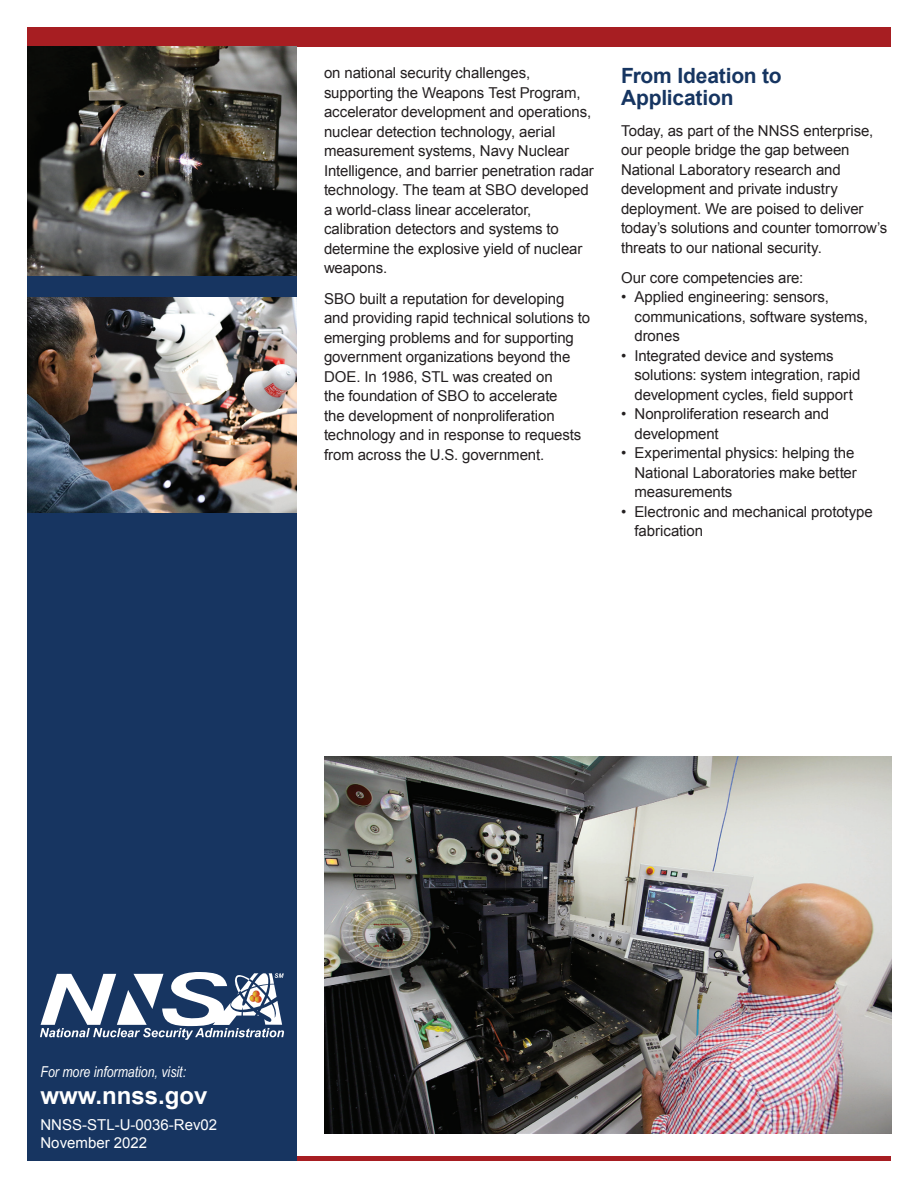
<style>
.page{position:relative;width:918px;height:1188px;background:#fff}
.page>*{position:absolute;margin:0;border:0;box-sizing:border-box;transform-origin:0 0}
.t1{font:700 24px "Arial";color:#fff}
.t2{font:700 21px/22.5px "Arial";letter-spacing:-.01em;color:#163561}
.t3{font:15px/19.5px "Arial";letter-spacing:-.005em;color:#231f20}
.t4{font:15px "Arial";color:#fff}
.t5{font:italic 15px "Arial Narrow";color:#fff}
</style>
<div class="page">
<div style="left:27px;top:1156px;width:864px;height:5px;background:#a71e22"></div>
<div style="left:27px;top:27px;width:864px;height:19px;background:#a71e22"></div>
<div style="left:27px;top:46px;width:270px;height:1115px;background:#173561"></div>
<svg style="left:40px;top:972px;width:244px;height:68px"></svg>
<img style="left:324px;top:756px;width:567px;height:378px">
<img style="left:27px;top:46px;width:270px;height:230px">
<img style="left:27px;top:297px;width:270px;height:216px">
<p class="t3" style="left:324px;top:63px;width:271px">on national security challenges, supporting the Weapons Test Program, accelerator development and operations, nuclear detection technology, aerial measurement systems, Navy Nuclear Intelligence, and barrier penetration radar technology. The team at SBO developed a world-class linear accelerator, calibration detectors and systems to determine the explosive yield of nuclear weapons.</p>
<p class="t3" style="left:324px;top:289px;width:268px">SBO built a reputation for developing and providing rapid technical solutions to emerging problems and for supporting government organizations beyond the DOE. In 1986, STL was created on<br>the foundation of SBO to accelerate<br>the development of nonproliferation technology and in response to requests from across the U.S. government.</p>
<p class="t2" style="left:621px;top:64px;width:162px">From Ideation to<br>Application</p>
<p class="t3" style="left:621px;top:121px;width:268px">Today, as part of the NNSS enterprise, our people bridge the gap between National Laboratory research and development and private industry deployment. We are poised to deliver today’s solutions and counter tomorrow’s threats to our national security.</p>
<p class="t3" style="left:621px;top:268px;width:184px">Our core competencies are:</p>
<p class="t3" style="left:634px;top:287px;width:235px;text-indent:-14px">• Applied engineering: sensors, communications, software systems, drones</p>
<p class="t3" style="left:634px;top:346px;width:227px;text-indent:-14px">• Integrated device and systems solutions: system integration, rapid development cycles, field support</p>
<p class="t3" style="left:634px;top:404px;width:196px;text-indent:-14px">• Nonproliferation research and development</p>
<p class="t3" style="left:634px;top:443px;width:224px;text-indent:-14px">• Experimental physics: helping the<br>National Laboratories make better measurements</p>
<p class="t3" style="left:634px;top:502px;width:240px;text-indent:-14px">• Electronic and mechanical prototype fabrication</p>
<p class="t5" style="left:40px;top:1064px;width:147px">For more information, visit:</p>
<p class="t1" style="left:40px;top:1083px;width:169px">www.nnss.gov</p>
<p class="t4" style="left:40px;top:1116px;width:178px">NNSS-STL-U-0036-Rev02</p>
<p class="t4" style="left:40px;top:1134px;width:108px">November 2022</p>
</div>
